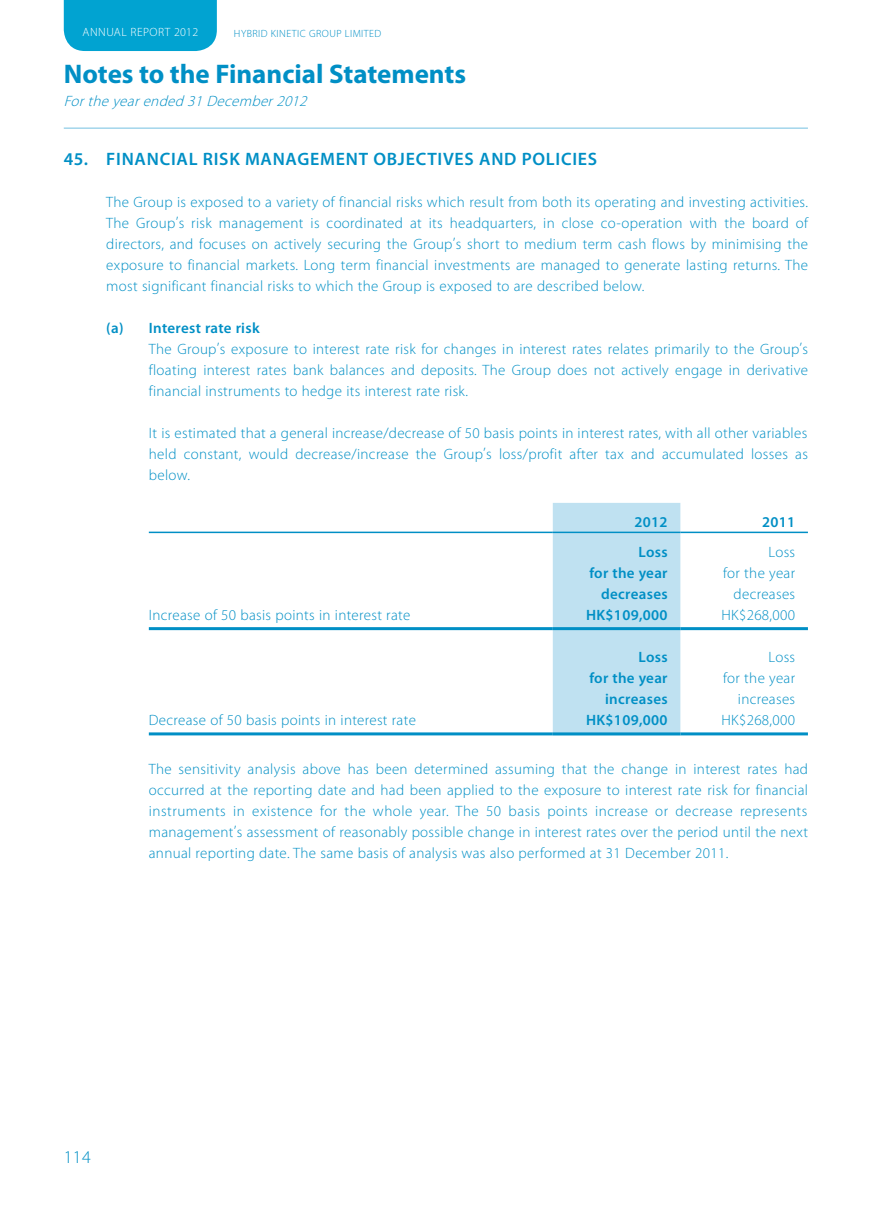
<style>
.page{position:relative;width:893px;height:1212px;background:#fff}
.page>*{position:absolute;margin:0;border:0;box-sizing:border-box;transform-origin:0 0}
.t1{font:700 27px "Myriad Pro";color:#008fc5}
.Heading_1{font:600 18px "Myriad Pro";letter-spacing:.04em;color:#008fc5}
.t2{font:300 18px "Myriad Pro";color:#008fc5}
.Body_Text{font:300 15px/21px "Myriad Pro";letter-spacing:.02em;color:#008fc5;text-align:justify}
.Body_Text-2{font:600 15px "Myriad Pro";letter-spacing:.02em;color:#008fc5}
.t3{font:italic 300 15px "Myriad Pro";color:#008fc5}
.Heading_2{font:600 15px "Myriad Pro";letter-spacing:.02em;color:#008fc5}
.t4{font:300 12px "Myriad Pro";letter-spacing:.04em;color:#fff}
.t5{font:300 10.5px "Myriad Pro";letter-spacing:.04em;color:#008fc5}
</style>
<div class="page">
<div style="left:64px;top:0;width:153px;height:51px;background:#01a3d1"></div>
<hr style="left:64px;top:128px;width:744px;height:1px;background:#83c7e5">
<div style="left:553px;top:503px;width:127px;height:229px;background:#bfe1f1"></div>
<hr style="left:149px;top:532px;width:404px;height:1px;background:#008fc5">
<hr style="left:553px;top:532px;width:127px;height:1px;background:#008fc5">
<hr style="left:680px;top:532px;width:128px;height:1px;background:#008fc5">
<hr style="left:149px;top:627px;width:404px;height:3px;background:#008fc5">
<hr style="left:553px;top:627px;width:127px;height:3px;background:#008fc5">
<hr style="left:680px;top:627px;width:128px;height:3px;background:#008fc5">
<hr style="left:149px;top:732px;width:404px;height:3px;background:#008fc5">
<hr style="left:553px;top:732px;width:127px;height:3px;background:#008fc5">
<hr style="left:680px;top:732px;width:128px;height:3px;background:#008fc5">
<p class="t4" style="left:82px;top:25px;width:117px">ANNUAL REPORT 2012</p>
<p class="t5" style="left:234px;top:27px;width:149px">HYBRID KINETIC GROUP LIMITED</p>
<h1 class="t1" style="left:64px;top:57px;width:404px">Notes to the Financial Statements</h1>
<p class="t3" style="left:64px;top:92px;width:249px">For the year ended 31 December 2012</p>
<p class="Heading_1" style="left:64px;top:147px;width:535px">45. FINANCIAL RISK MANAGEMENT OBJECTIVES AND POLICIES</p>
<p class="Body_Text" style="left:106px;top:191px;width:704px">The Group is exposed to a variety of financial risks which result from both its operating and investing activities.<br>The Group’s risk management is coordinated at its headquarters, in close co-operation with the board of directors, and focuses on actively securing the Group’s short to medium term cash flows by minimising the exposure to financial markets. Long term financial investments are managed to generate lasting returns. The most significant financial risks to which the Group is exposed to are described below.</p>
<p class="Heading_2" style="left:106px;top:318px;width:155px">(a) Interest rate risk</p>
<p class="Body_Text" style="left:149px;top:338px;width:661px">The Group’s exposure to interest rate risk for changes in interest rates relates primarily to the Group’s floating interest rates bank balances and deposits. The Group does not actively engage in derivative financial instruments to hedge its interest rate risk.</p>
<p class="Body_Text" style="left:149px;top:422px;width:661px">It is estimated that a general increase/decrease of 50 basis points in interest rates, with all other variables held constant, would decrease/increase the Group’s loss/profit after tax and accumulated losses as below.</p>
<p class="Body_Text-2" style="left:634px;top:512px;width:35px">2012</p>
<p class="Body_Text-2" style="left:762px;top:512px;width:35px">2011</p>
<p class="Body_Text" style="left:149px;top:604px;width:263px">Increase of 50 basis points in interest rate</p>
<p class="Body_Text-2" style="left:638px;top:542px;width:31px">Loss</p>
<p class="Body_Text-2" style="left:589px;top:563px;width:80px">for the year</p>
<p class="Body_Text-2" style="left:601px;top:584px;width:68px">decreases</p>
<p class="Body_Text-2" style="left:586px;top:605px;width:83px">HK$109,000</p>
<p class="Body_Text" style="left:768px;top:541px;width:28px">Loss</p>
<p class="Body_Text" style="left:723px;top:562px;width:73px">for the year</p>
<p class="Body_Text" style="left:734px;top:583px;width:63px">decreases</p>
<p class="Body_Text" style="left:721px;top:604px;width:75px">HK$268,000</p>
<p class="Body_Text" style="left:768px;top:646px;width:28px">Loss</p>
<p class="Body_Text" style="left:723px;top:667px;width:73px">for the year</p>
<p class="Body_Text" style="left:738px;top:688px;width:59px">increases</p>
<p class="Body_Text" style="left:721px;top:709px;width:75px">HK$268,000</p>
<p class="Body_Text" style="left:149px;top:758px;width:661px">The sensitivity analysis above has been determined assuming that the change in interest rates had occurred at the reporting date and had been applied to the exposure to interest rate risk for financial instruments in existence for the whole year. The 50 basis points increase or decrease represents management’s assessment of reasonably possible change in interest rates over the period until the next annual reporting date. The same basis of analysis was also performed at 31 December 2011.</p>
<p class="Body_Text-2" style="left:638px;top:647px;width:31px">Loss</p>
<p class="Body_Text-2" style="left:589px;top:668px;width:80px">for the year</p>
<p class="Body_Text-2" style="left:605px;top:689px;width:64px">increases</p>
<p class="Body_Text-2" style="left:586px;top:710px;width:83px">HK$109,000</p>
<p class="Body_Text" style="left:149px;top:709px;width:269px">Decrease of 50 basis points in interest rate</p>
<p class="t2" style="left:64px;top:1146px;width:29px">114</p>
</div>
